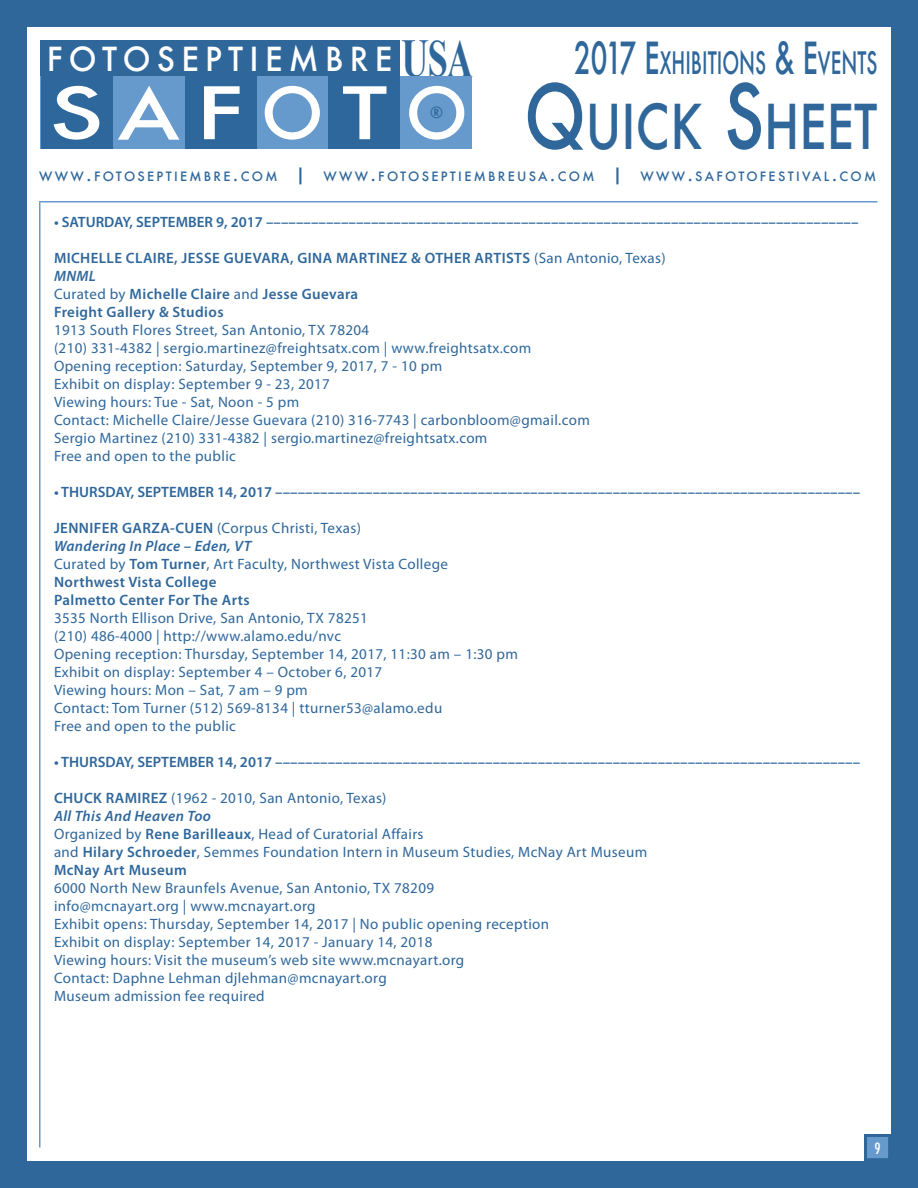
<style>
.page{position:relative;width:918px;height:1188px;background:#2f679b}
.page>*{position:absolute;margin:0;border:0;box-sizing:border-box;transform-origin:0 0}
.t1{font:500 68.85px "Futura";color:#fff;scale:1.37 1}
.t2{font:500 60.3px "Futura";color:#2f679b;scale:.8 1}
.t3{font:500 32.4px "Futura";letter-spacing:.2em;color:#fff;scale:.96 1}
.t4{font:500 30.3px "Futura";color:#2f679b;scale:.63 1}
.t5{font:15px/18px "Myriad Pro";letter-spacing:.025em;color:#2f679b}
.t6{font:600 15px "Myriad Pro";color:#2f679b}
.t7{font:600 15px/18px "Myriad Pro";letter-spacing:.025em;color:#2f679b}
.t8{font:italic 600 15px "Myriad Pro";letter-spacing:.025em;color:#2f679b}
.t9{font:500 15px "Futura";color:#2e679b}
.t10{font:500 condensed 15px "Futura";color:#fff}
.t11{font:500 12.6px "Futura";letter-spacing:.18em;color:#2f679b}
.s1{font-family:"Times New Roman";font-weight:700;font-size:53.25px;color:#2f679b}
.s2{font-family:"Times New Roman";font-weight:700;font-size:52.05px;color:#2f679b}
.s3{font-family:"Times New Roman";font-weight:700;font-size:53.4px;color:#2f679b}
.s4{font-size:67.35px}
.s5{font-size:70.2px}
.s6{font-size:43.2px}
.s7{font-size:86.25px}
.s8{font-size:18px}
.s9{font-weight:400}
.s10{font-weight:600}
</style>
<div class="page">
<div style="left:27px;top:27px;width:864px;height:1134px;background:#fff"></div>
<div style="left:40px;top:40px;width:360px;height:36px;background:#2f679b"></div>
<div style="left:41px;top:76px;width:431px;height:72px;background:#69c"></div>
<div style="left:41px;top:76px;width:72px;height:72px;background:#2e679b"></div>
<div style="left:185px;top:76px;width:71px;height:72px;background:#2e679b"></div>
<div style="left:328px;top:76px;width:72px;height:72px;background:#2e679b"></div>
<hr style="left:39px;top:202px;width:1px;height:946px;background:#69c">
<hr style="left:39px;top:201px;width:838px;height:1px;background:#69c">
<div style="left:864px;top:1134px;width:27px;height:27px;background:#69c;border:3px solid #2f679b"></div>
<h3 class="t3" style="left:47px;top:36px;width:445px">FOTOSEPTIEMBRE<span class="s1">U</span><span class="s2">S</span><span class="s3">A</span></h3>
<h1 class="t1" style="left:49px;top:66px;width:308px">S<span class="s4">A</span><span class="s5">F</span>O<span class="s5">T</span>O</h1>
<p class="t4" style="left:574px;top:42px;width:483px"><span class="s6">2017 E</span>XHIBITIONS <span class="s6">&amp; E</span>VENTS</p>
<p class="t2" style="left:524px;top:85px;width:443px"><span class="s7">Q</span>UICK <span class="s7">S</span>HEET</p>
<p class="t11" style="left:39px;top:167px;width:838px">WWW<span class="s8">.</span>FOTOSE PTIE MBRE <span class="s8">.</span>COM <span class="s8">|</span> WWW<span class="s8">.</span>FOTOSE PTIE MBRE USA<span class="s8">.</span>COM <span class="s8">|</span> WWW<span class="s8">.</span>SAFOTOFE STIVAL<span class="s8">.</span>COM</p>
<p class="t9" style="left:430px;top:102px;width:14px">®</p>
<p class="t6" style="left:54px;top:213px;width:806px">• SATURDAY, SEPTEMBER 9, 2017 –––––––––––––––––––––––––––––––––––––––––––––––––––––––––––––––––––––––––––––––</p>
<p class="t7" style="left:54px;top:249px;width:613px">MICHELLE CLAIRE, JESSE GUEVARA, GINA MARTINEZ &amp; OTHER ARTISTS <span class="s9">(San Antonio, Texas)</span></p>
<p class="t8" style="left:54px;top:267px;width:43px">MNML</p>
<p class="t7" style="left:54px;top:285px;width:306px"><span class="s9">Curated by</span> Michelle Claire <span class="s9">and</span> Jesse Guevara</p>
<p class="t5" style="left:54px;top:303px;width:317px"><span class="s10">Freight Gallery &amp; Studios<br></span>1913 South Flores Street, San Antonio, TX 78204</p>
<p class="t5" style="left:54px;top:339px;width:479px">(210) 331-4382 | sergio.martinez@freightsatx.com | www.freightsatx.com</p>
<p class="t5" style="left:54px;top:357px;width:390px">Opening reception: Saturday, September 9, 2017, 7 - 10 pm</p>
<p class="t5" style="left:54px;top:375px;width:277px">Exhibit on display: September 9 - 23, 2017</p>
<p class="t5" style="left:54px;top:393px;width:247px">Viewing hours: Tue - Sat, Noon - 5 pm</p>
<p class="t5" style="left:54px;top:411px;width:537px">Contact: Michelle Claire/Jesse Guevara (210) 316-7743 | carbonbloom@gmail.com<br>Sergio Martinez (210) 331-4382 | sergio.martinez@freightsatx.com</p>
<p class="t5" style="left:54px;top:447px;width:183px">Free and open to the public</p>
<p class="t6" style="left:54px;top:483px;width:808px">• THURSDAY, SEPTEMBER 14, 2017 ––––––––––––––––––––––––––––––––––––––––––––––––––––––––––––––––––––––––––––––</p>
<p class="t5" style="left:54px;top:519px;width:309px"><span class="s10">JENNIFER GARZA-CUEN</span> (Corpus Christi, Texas)</p>
<p class="t8" style="left:54px;top:537px;width:199px">Wandering In Place – Eden, VT</p>
<p class="t5" style="left:54px;top:555px;width:396px">Curated by <span class="s10">Tom Turner</span>, Art Faculty, Northwest Vista College</p>
<p class="t7" style="left:54px;top:573px;width:315px">Northwest Vista College<br>Palmetto Center For The Arts<br><span class="s9">3535 North Ellison Drive, San Antonio, TX 78251</span></p>
<p class="t5" style="left:54px;top:627px;width:289px">(210) 486-4000 | http://www.alamo.edu/nvc</p>
<p class="t5" style="left:54px;top:645px;width:466px">Opening reception: Thursday, September 14, 2017, 11:30 am – 1:30 pm</p>
<p class="t5" style="left:54px;top:663px;width:330px">Exhibit on display: September 4 – October 6, 2017</p>
<p class="t5" style="left:54px;top:681px;width:255px">Viewing hours: Mon – Sat, 7 am – 9 pm</p>
<p class="t5" style="left:54px;top:699px;width:390px">Contact: Tom Turner (512) 569-8134 | tturner53@alamo.edu</p>
<p class="t5" style="left:54px;top:717px;width:183px">Free and open to the public</p>
<p class="t6" style="left:54px;top:753px;width:808px">• THURSDAY, SEPTEMBER 14, 2017 ––––––––––––––––––––––––––––––––––––––––––––––––––––––––––––––––––––––––––––––</p>
<p class="t5" style="left:54px;top:789px;width:334px"><span class="s10">CHUCK RAMIREZ</span> (1962 - 2010, San Antonio, Texas)</p>
<p class="t8" style="left:54px;top:807px;width:159px">All This And Heaven Too</p>
<p class="t5" style="left:54px;top:825px;width:595px">Organized by <span class="s10">Rene Barilleaux</span>, Head of Curatorial Affairs<br>and <span class="s10">Hilary Schroeder</span>, Semmes Foundation Intern in Museum Studies, McNay Art Museum</p>
<p class="t5" style="left:54px;top:861px;width:382px"><span class="s10">McNay Art Museum<br></span>6000 North New Braunfels Avenue, San Antonio, TX 78209</p>
<p class="t5" style="left:54px;top:897px;width:263px">info@mcnayart.org | www.mcnayart.org</p>
<p class="t5" style="left:54px;top:915px;width:497px">Exhibit opens: Thursday, September 14, 2017 | No public opening reception</p>
<p class="t5" style="left:54px;top:933px;width:380px">Exhibit on display: September 14, 2017 - January 14, 2018</p>
<p class="t5" style="left:54px;top:951px;width:412px">Viewing hours: Visit the museum’s web site www.mcnayart.org</p>
<p class="t5" style="left:54px;top:969px;width:334px">Contact: Daphne Lehman djlehman@mcnayart.org</p>
<p class="t5" style="left:54px;top:987px;width:212px">Museum admission fee required</p>
<p class="t10" style="left:874px;top:1139px;width:8px">9</p>
</div>
